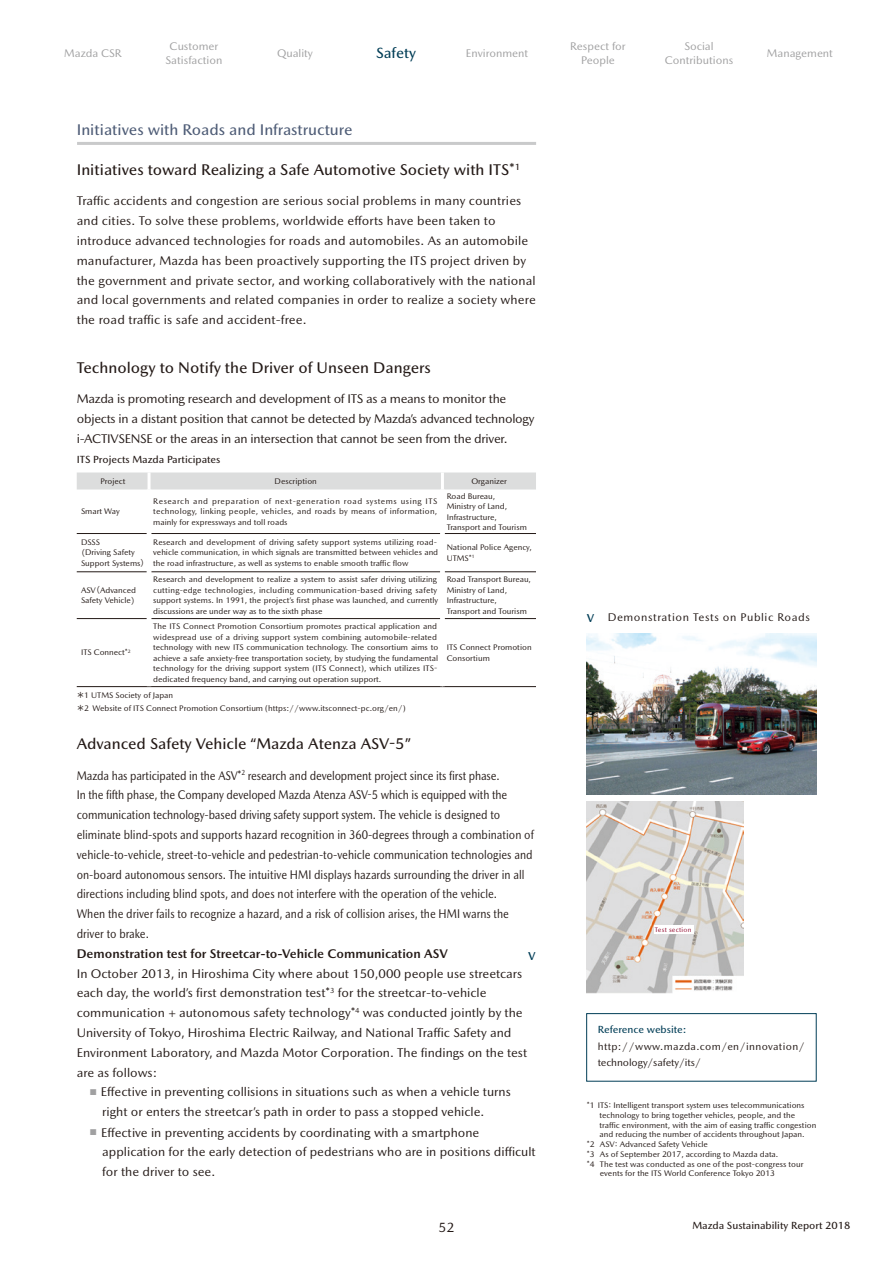
<style>
.page{position:relative;width:893px;height:1263px;background:#fff}
.page>*{position:absolute;margin:0;border:0;box-sizing:border-box;transform-origin:0 0}
.t1{font:16.65px "Mazda Type";color:#003d56}
.t2{font:500 15.75px "Mazda Type";color:#231916}
.t3{font:500 15.75px "Mazda Type";color:#4e5c76}
.t4{font:500 15px "Mazda Type";color:#003d56}
.t5{font:13.5px "Mazda Type";color:#231916}
.t6{font:12.75px/19.8px "Mazda Type";color:#231916}
.t7{font:12.75px/19.8px "Mazda Type";color:#231916;scale:.85 1}
.t8{font:12.75px/19.8px "Mazda Type";letter-spacing:-.02em;color:#231916}
.t9{font:700 12.75px "Mazda Type";color:#231916}
.t10{font:11.25px/13.5px "Mazda Type";color:#a0a0a1;text-align:center}
.t11{font:11.25px "Mazda Type";letter-spacing:.05em;color:#231916}
.t12{font:500 10.5px "Mazda Type";color:#231916}
.t13{font:10.5px/16.5px "Mazda Type";letter-spacing:.025em;color:#231916}
.t14{font:500 10.5px "Mazda Type";color:#003d56}
.t15{font:8.25px/10.5px "Mazda Type";color:#231916}
.t16{font:6.75px "Mazda Type";letter-spacing:.03em;color:#930b30}
.s1{font-family:"Hiragino UD Sans Std W3"}
.s2{font-size:16.65px;color:#003d56}
</style>
<div class="page">
<div style="left:77px;top:472px;width:459px;height:17px;background:#dcdddd"></div>
<hr style="left:77px;top:686px;width:72px;height:1px;background:#231916">
<hr style="left:149px;top:686px;width:293px;height:1px;background:#231916">
<hr style="left:442px;top:686px;width:94px;height:1px;background:#231916">
<hr style="left:77px;top:533px;width:70px;height:1px;background:#231916">
<hr style="left:151px;top:533px;width:289px;height:1px;background:#231916">
<hr style="left:77px;top:571px;width:70px;height:1px;background:#231916">
<hr style="left:151px;top:571px;width:289px;height:1px;background:#231916">
<hr style="left:77px;top:618px;width:70px;height:1px;background:#231916">
<hr style="left:151px;top:618px;width:289px;height:1px;background:#231916">
<hr style="left:445px;top:533px;width:91px;height:1px;background:#231916">
<hr style="left:445px;top:571px;width:91px;height:1px;background:#231916">
<hr style="left:445px;top:618px;width:91px;height:1px;background:#231916">
<hr style="left:148px;top:472px;width:3px;height:17px;background:#fff">
<hr style="left:441px;top:472px;width:3px;height:17px;background:#fff">
<svg style="left:586px;top:1013px;width:231px;height:69px"></svg>
<img style="left:587px;top:634px;width:229px;height:160px">
<hr style="left:77px;top:142px;width:459px;height:3px;background:#c9cacb">
<img style="left:587px;top:801px;width:157px;height:192px">
<div style="left:654px;top:925px;width:39px;height:9px;background:#fff"></div>
<h3 class="t10" style="left:64px;top:46px;width:59px">Mazda CSR</h3>
<h3 class="t10" style="left:166px;top:40px;width:58px">Customer<br>Satisfaction</h3>
<h3 class="t10" style="left:277px;top:46px;width:37px">Quality</h3>
<h3 class="t4" style="left:376px;top:44px;width:41px">Safety</h3>
<h3 class="t10" style="left:466px;top:46px;width:64px">Environment</h3>
<h3 class="t10" style="left:570px;top:40px;width:57px">Respect for<br>People</h3>
<h3 class="t10" style="left:665px;top:40px;width:70px">Social<br>Contributions</h3>
<h3 class="t10" style="left:767px;top:46px;width:67px">Management</h3>
<h2 class="t3" style="left:77px;top:121px;width:277px">Initiatives with Roads and Infrastructure</h2>
<h2 class="t2" style="left:77px;top:160px;width:445px">Initiatives toward Realizing a Safe Automotive Society with ITS*<sup>1</sup></h2>
<p class="t6" style="left:77px;top:191px;width:461px">Traffic accidents and congestion are serious social problems in many countries and cities. To solve these problems, worldwide efforts have been taken to introduce advanced technologies for roads and automobiles. As an automobile manufacturer, Mazda has been proactively supporting the ITS project driven by the government and private sector, and working collaboratively with the national and local governments and related companies in order to realize a society where the road traffic is safe and accident-free.</p>
<h2 class="t2" style="left:77px;top:358px;width:356px">Technology to Notify the Driver of Unseen Dangers</h2>
<p class="t8" style="left:77px;top:389px;width:459px">Mazda is promoting research and development of ITS as a means to monitor the objects in a distant position that cannot be detected by Mazda’s advanced technology i-ACTIVSENSE or the areas in an intersection that cannot be seen from the driver.</p>
<p class="t12" style="left:77px;top:453px;width:145px">ITS Projects Mazda Participates</p>
<p class="t15" style="left:100px;top:476px;width:27px">Project</p>
<p class="t15" style="left:275px;top:476px;width:44px">Description</p>
<p class="t15" style="left:471px;top:476px;width:37px">Organizer</p>
<p class="t15" style="left:81px;top:506px;width:40px">Smart Way</p>
<p class="t15" style="left:153px;top:496px;width:286px;text-align:justify">Research and preparation of next-generation road systems using ITS technology, linking people, vehicles, and roads by means of information, mainly for expressways and toll roads</p>
<p class="t15" style="left:447px;top:490px;width:82px">Road Bureau,<br>Ministry of Land,<br>Infrastructure,<br>Transport and Tourism</p>
<p class="t15" style="left:81px;top:537px;width:21px">DSSS</p>
<p class="t15" style="left:77px;top:547px;width:59px"><span class="s1">（</span>Driving Safety</p>
<p class="t15" style="left:81px;top:558px;width:69px">Support Systems<span class="s1">）</span></p>
<p class="t15" style="left:153px;top:537px;width:286px">Research and development of driving safety support systems utilizing road&shy;vehicle communication, in which signals are transmitted between vehicles and the road infrastructure, as well as systems to enable smooth traffic flow</p>
<p class="t15" style="left:447px;top:542px;width:87px">National Police Agency,<br>UTMS*<sup>1</sup></p>
<p class="t15" style="left:81px;top:585px;width:60px">ASV<span class="s1">（</span>Advanced<br>Safety Vehicle<span class="s1">）</span></p>
<p class="t15" style="left:153px;top:574px;width:286px">Research and development to realize a system to assist safer driving utilizing cutting-edge technologies, including communication-based driving safety support systems. In 1991, the project’s first phase was launched, and currently discussions are under way as to the sixth phase</p>
<p class="t15" style="left:447px;top:574px;width:86px">Road Transport Bureau,<br>Ministry of Land,<br>Infrastructure,<br>Transport and Tourism</p>
<p class="t15" style="left:81px;top:647px;width:51px">ITS Connect*<sup>2</sup></p>
<p class="t15" style="left:153px;top:621px;width:286px">The ITS Connect Promotion Consortium promotes practical application and widespread use of a driving support system combining automobile-related technology with new ITS communication technology. The consortium aims to achieve a safe anxiety-free transportation society, by studying the fundamental technology for the driving support system (ITS Connect), which utilizes ITS&shy;dedicated frequency band, and carrying out operation support.</p>
<p class="t15" style="left:447px;top:642px;width:87px">ITS Connect Promotion<br>Consortium</p>
<p class="t15" style="left:76px;top:689px;width:331px;line-height:12.9px"><span class="s1">＊</span>1 UTMS Society of Japan<br><span class="s1">＊</span>2 Website of ITS Connect Promotion Consortium (https://www.itsconnect-pc.org/en/)</p>
<h2 class="t2" style="left:77px;top:734px;width:336px">Advanced Safety Vehicle “Mazda Atenza ASV-5”</h2>
<p class="t7" style="left:77px;top:765px;width:539px">Mazda has participated in the ASV*<sup>2</sup> research and development project since its first phase.<br>In the fifth phase, the Company developed Mazda Atenza ASV-5 which is equipped with the communication technology-based driving safety support system. The vehicle is designed to eliminate blind-spots and supports hazard recognition in 360-degrees through a combination of vehicle-to-vehicle, street-to-vehicle and pedestrian-to-vehicle communication technologies and on-board autonomous sensors. The intuitive HMI displays hazards surrounding the driver in all directions including blind spots, and does not interfere with the operation of the vehicle.<br>When the driver fails to recognize a hazard, and a risk of collision arises, the HMI warns the driver to brake.</p>
<h3 class="t9" style="left:77px;top:946px;width:372px">Demonstration test for Streetcar-to-Vehicle Communication ASV</h3>
<p class="t6" style="left:77px;top:963px;width:452px">In October 2013, in Hiroshima City where about 150,000 people use streetcars each day, the world’s first demonstration test*<sup>3</sup> for the streetcar-to-vehicle communication + autonomous safety technology*<sup>4</sup> was conducted jointly by the University of Tokyo, Hiroshima Electric Railway, and National Traffic Safety and Environment Laboratory, and Mazda Motor Corporation. The findings on the test are as follows:</p>
<h3 class="t6" style="left:102px;top:1082px;width:410px;text-indent:-13px"><sup>■</sup> Effective in preventing collisions in situations such as when a vehicle turns right or enters the streetcar’s path in order to pass a stopped vehicle.</h3>
<h3 class="t6" style="left:102px;top:1122px;width:435px;text-indent:-13px"><sup>■</sup> Effective in preventing accidents by coordinating with a smartphone application for the early detection of pedestrians who are in positions difficult for the driver to see.</h3>
<h1 class="t1" style="left:528px;top:944px;width:9px">v</h1>
<h3 class="t11" style="left:587px;top:610px;width:225px"><span class="s2">v</span> Demonstration Tests on Public Roads</h3>
<p class="t16" style="left:655px;top:926px;width:38px">Test section</p>
<p class="t14" style="left:598px;top:1023px;width:90px">Reference website:</p>
<p class="t13" style="left:598px;top:1038px;width:209px">http://www.mazda.com/en/innovation/ technology/safety/its/</p>
<p class="t15" style="left:587px;top:1100px;width:219px">*1 ITS: Intelligent transport system uses telecommunications</p>
<p class="t15" style="left:600px;top:1110px;width:197px">technology to bring together vehicles, people, and the</p>
<p class="t15" style="left:600px;top:1119px;width:218px">traffic environment, with the aim of easing traffic congestion</p>
<p class="t15" style="left:600px;top:1129px;width:207px">and reducing the number of accidents throughout Japan.</p>
<p class="t15" style="left:587px;top:1139px;width:123px">*2 ASV: Advanced Safety Vehicle</p>
<p class="t15" style="left:587px;top:1149px;width:193px">*3 As of September 2017, according to Mazda data.</p>
<p class="t15" style="left:587px;top:1158px;width:218px">*4 The test was conducted as one of the post-congress tour</p>
<p class="t15" style="left:600px;top:1168px;width:177px">events for the ITS World Conference Tokyo 2013</p>
<h3 class="t5" style="left:439px;top:1219px;width:17px">52</h3>
<p class="t12" style="left:692px;top:1219px;width:160px">Mazda Sustainability Report 2018</p>
</div>
